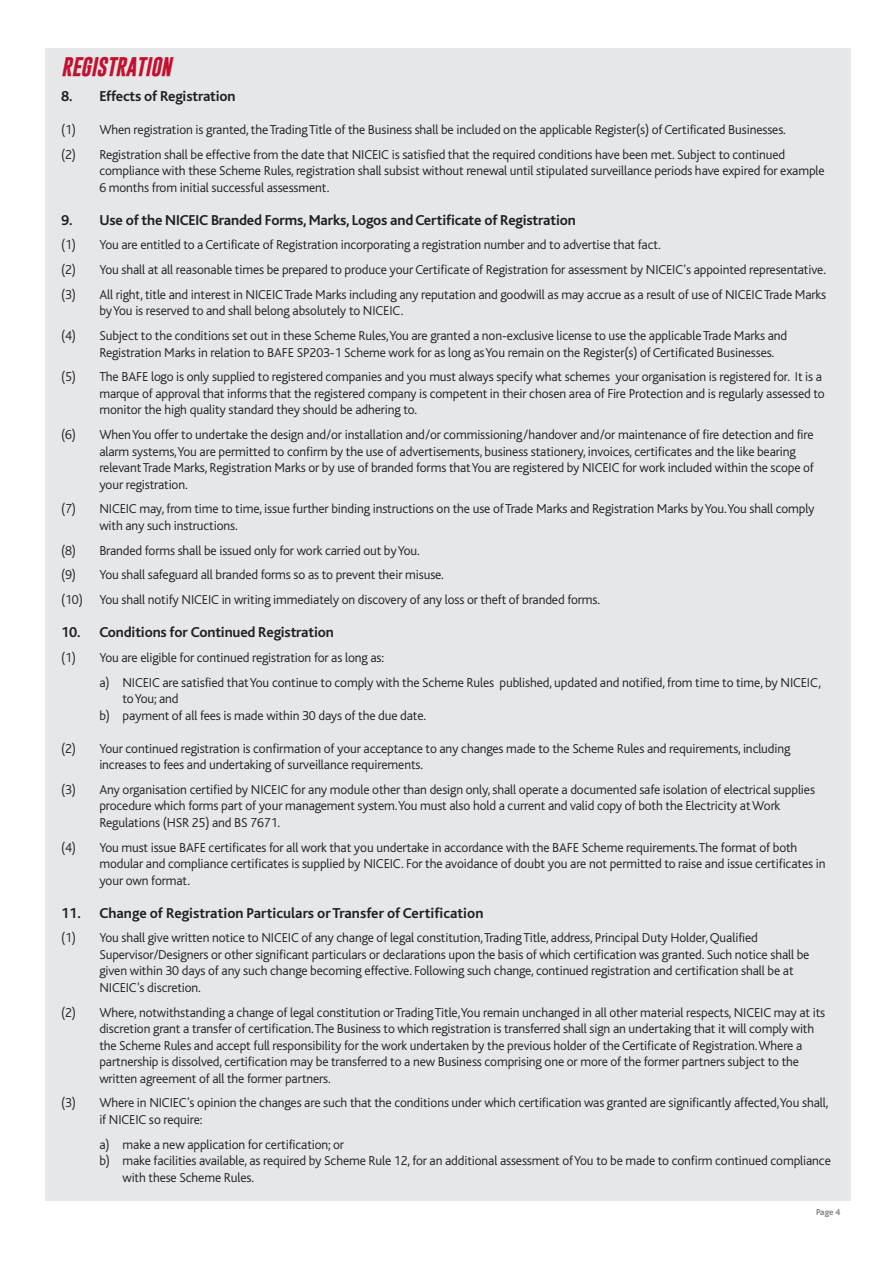
<style>
.page{position:relative;width:893px;height:1263px;background:#fff}
.page>*{position:absolute;margin:0;border:0;box-sizing:border-box;transform-origin:0 0}
.t1{font:italic 700 19.5px "Gobold";letter-spacing:-.01em;color:#c3102f}
.t2{font:700 15px "Bliss";letter-spacing:-.01em;color:#231f20}
.t3{font:300 13.5px/16.5px "Bliss";letter-spacing:-.01em;color:#231f20}
.t4{font:700 9px "Bliss";color:#808285}
</style>
<div class="page">
<div style="left:45px;top:48px;width:806px;height:553px;background:#e6e7e9"></div>
<div style="left:45px;top:770px;width:806px;height:430px;background:#e6e7e9"></div>
<div style="left:45px;top:596px;width:806px;height:200px;background:#e6e7e9"></div>
<h1 class="t1" style="left:61px;top:58px;width:112px">REGISTRATION</h1>
<p class="t2" style="left:61px;top:90px;width:176px">8. Effects of Registration</p>
<p class="t3" style="left:61px;top:118px;width:726px;line-height:24.8px">(1) When registration is granted, the Trading Title of the Business shall be included on the applicable Register(s) of Certificated Businesses. (2) Registration shall be effective from the date that NICEIC is satisfied that the required conditions have been met. Subject to continued</p>
<p class="t3" style="left:99px;top:164px;width:727px">compliance with these Scheme Rules, registration shall subsist without renewal until stipulated surveillance periods have expired for example<br>6 months from initial successful assessment.</p>
<p class="t2" style="left:61px;top:214px;width:516px">9. Use of the NICEIC Branded Forms, Marks, Logos and Certificate of Registration</p>
<p class="t3" style="left:61px;top:234px;width:767px;line-height:24.8px">(1) You are entitled to a Certificate of Registration incorporating a registration number and to advertise that fact.<br>(2) You shall at all reasonable times be prepared to produce your Certificate of Registration for assessment by NICEIC's appointed representative. (3) All right, title and interest in NICEIC Trade Marks including any reputation and goodwill as may accrue as a result of use of NICEIC Trade Marks</p>
<p class="t3" style="left:61px;top:300px;width:728px;line-height:24.8px;text-indent:38px">by You is reserved to and shall belong absolutely to NICEIC.<br>(4) Subject to the conditions set out in these Scheme Rules,You are granted a non-exclusive license to use the applicable Trade Marks and</p>
<p class="t3" style="left:61px;top:341px;width:763px;line-height:24.8px;text-indent:38px">Registration Marks in relation to BAFE SP203-1 Scheme work for as long as You remain on the Register(s) of Certificated Businesses.<br>(5) The BAFE logo is only supplied to registered companies and you must always specify what schemes your organisation is registered for. It is a</p>
<p class="t3" style="left:99px;top:386px;width:727px">marque of approval that informs that the registered company is competent in their chosen area of Fire Protection and is regularly assessed to monitor the high quality standard they should be adhering to.</p>
<p class="t3" style="left:99px;top:428px;width:716px;text-indent:-38px">(6) When You offer to undertake the design and/or installation and/or commissioning/handover and/or maintenance of fire detection and fire alarm systems,You are permitted to confirm by the use of advertisements, business stationery, invoices, certificates and the like bearing relevant Trade Marks, Registration Marks or by use of branded forms that You are registered by NICEIC for work included within the scope of your registration.</p>
<p class="t3" style="left:99px;top:502px;width:717px;text-indent:-38px">(7) NICEIC may, from time to time, issue further binding instructions on the use of Trade Marks and Registration Marks by You.You shall comply with any such instructions.</p>
<p class="t3" style="left:61px;top:539px;width:540px;line-height:24.8px">(8) Branded forms shall be issued only for work carried out by You.<br>(9) You shall safeguard all branded forms so as to prevent their misuse.<br>(10) You shall notify NICEIC in writing immediately on discovery of any loss or theft of branded forms.</p>
<p class="t2" style="left:61px;top:626px;width:274px">10. Conditions for Continued Registration</p>
<p class="t3" style="left:99px;top:646px;width:723px;line-height:24.8px;text-indent:-38px">(1) You are eligible for continued registration for as long as:<br>a) NICEIC are satisfied that You continue to comply with the Scheme Rules published, updated and notified, from time to time, by NICEIC,</p>
<p class="t3" style="left:99px;top:692px;width:328px;text-indent:23px">to You; and<br>b) payment of all fees is made within 30 days of the due date.</p>
<p class="t3" style="left:99px;top:741px;width:693px;text-indent:-38px">(2) Your continued registration is confirmation of your acceptance to any changes made to the Scheme Rules and requirements, including increases to fees and undertaking of surveillance requirements.</p>
<p class="t3" style="left:99px;top:782px;width:717px;text-indent:-38px">(3) Any organisation certified by NICEIC for any module other than design only, shall operate a documented safe isolation of electrical supplies procedure which forms part of your management system.You must also hold a current and valid copy of both the Electricity at Work<br>Regulations (HSR 25) and BS 7671.</p>
<p class="t3" style="left:99px;top:840px;width:728px;text-indent:-38px">(4) You must issue BAFE certificates for all work that you undertake in accordance with the BAFE Scheme requirements.The format of both modular and compliance certificates is supplied by NICEIC. For the avoidance of doubt you are not permitted to raise and issue certificates in your own format.</p>
<p class="t2" style="left:61px;top:907px;width:424px">11. Change of Registration Particulars or Transfer of Certification</p>
<p class="t3" style="left:99px;top:931px;width:712px;text-indent:-38px">(1) You shall give written notice to NICEIC of any change of legal constitution,Trading Title, address, Principal Duty Holder,Qualified Supervisor/Designers or other significant particulars or declarations upon the basis of which certification was granted. Such notice shall be given within 30 days of any such change becoming effective. Following such change, continued registration and certification shall be at NICEIC's discretion.</p>
<p class="t3" style="left:99px;top:1005px;width:727px;text-indent:-38px">(2) Where, notwithstanding a change of legal constitution or Trading Title,You remain unchanged in all other material respects, NICEIC may at its discretion grant a transfer of certification.The Business to which registration is transferred shall sign an undertaking that it will comply with the Scheme Rules and accept full responsibility for the work undertaken by the previous holder of the Certificate of Registration.Where a partnership is dissolved, certification may be transferred to a new Business comprising one or more of the former partners subject to the written agreement of all the former partners.</p>
<p class="t3" style="left:99px;top:1096px;width:731px;text-indent:-38px">(3) Where in NICIEC's opinion the changes are such that the conditions under which certification was granted are significantly affected,You shall, if NICEIC so require:</p>
<p class="t3" style="left:99px;top:1137px;width:246px">a) make a new application for certification; or</p>
<p class="t3" style="left:99px;top:1154px;width:733px">b) make facilities available, as required by Scheme Rule 12, for an additional assessment of You to be made to confirm continued compliance</p>
<p class="t3" style="left:122px;top:1170px;width:133px">with these Scheme Rules.</p>
<p class="t4" style="left:816px;top:1209px;width:26px">Page 4</p>
</div>
